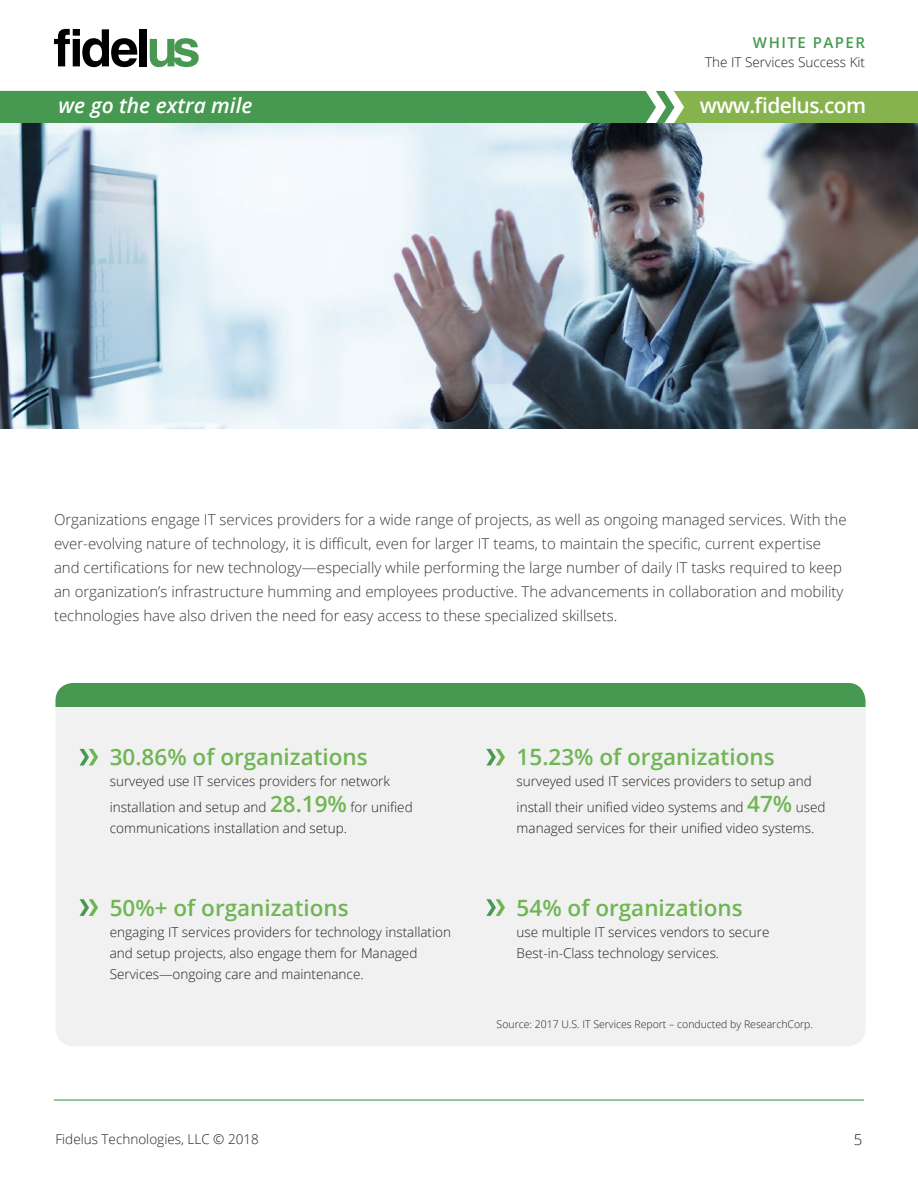
<style>
.page{position:relative;width:918px;height:1188px;background:#fff}
.page>*{position:absolute;margin:0;border:0;box-sizing:border-box;transform-origin:0 0}
.t1{font:600 22.5px "Open Sans";color:#70b554}
.t2{font:italic 600 21px "Open Sans";color:#fff}
.t3{font:600 21px "Open Sans";letter-spacing:-.03em;color:#fff}
.t4{font:300 15px/24px "Open Sans";color:#383836}
.t5{font:600 15px "Open Sans";letter-spacing:.1em;color:#479952}
.t6{font:300 15px "Open Sans";color:#231f20}
.t7{font:300 13.5px/21px "Open Sans";color:#231f20}
.t8{font:300 10.5px "Open Sans";color:#231f20}
.s1{font-weight:600;font-size:22.5px;color:#70b554}
</style>
<div class="page">
<hr style="left:54px;top:1100px;width:810px;height:1px;background:#479952">
<svg style="left:150px;top:38px;width:49px;height:29px"></svg>
<div style="left:139px;top:29px;width:8px;height:37px;background:#000"></div>
<svg style="left:54px;top:29px;width:83px;height:38px"></svg>
<svg style="left:0;top:91px;width:918px;height:32px;background:#5ba154"></svg>
<div style="left:56px;top:683px;width:810px;height:363px;background:#f1f1f2;border-radius:18px"></div>
<div style="left:56px;top:683px;width:810px;height:23px;background:#479952"></div>
<svg style="left:80px;top:749px;width:18px;height:17px"></svg>
<svg style="left:486px;top:749px;width:19px;height:17px"></svg>
<svg style="left:80px;top:899px;width:18px;height:17px"></svg>
<svg style="left:486px;top:899px;width:19px;height:17px"></svg>
<img style="left:0;top:123px;width:918px;height:306px">
<p class="t5" style="left:753px;top:32px;width:114px">WHITE PAPER</p>
<p class="t7" style="left:705px;top:51px;width:161px">The IT Services Success Kit</p>
<h2 class="t2" style="left:58px;top:91px;width:196px">we go the extra mile</h2>
<h2 class="t3" style="left:700px;top:91px;width:168px">www.fidelus.com</h2>
<p class="t4" style="left:54px;top:508px;width:794px">Organizations engage IT services providers for a wide range of projects, as well as ongoing managed services. With the ever-evolving nature of technology, it is difficult, even for larger IT teams, to maintain the specific, current expertise and certifications for new technology—especially while performing the large number of daily IT tasks required to keep an organization’s infrastructure humming and employees productive. The advancements in collaboration and mobility technologies have also driven the need for easy access to these specialized skillsets.</p>
<h1 class="t1" style="left:110px;top:742px;width:260px">30.86% of organizations</h1>
<p class="t7" style="left:110px;top:768px;width:304px;line-height:25.5px">surveyed use IT services providers for network installation and setup and <span class="s1">28.19%</span> for unified</p>
<p class="t7" style="left:110px;top:817px;width:239px">communications installation and setup.</p>
<h1 class="t1" style="left:110px;top:892px;width:241px">50%+ of organizations</h1>
<p class="t7" style="left:110px;top:921px;width:343px">engaging IT services providers for technology installation and setup projects, also engage them for Managed<br>Services—ongoing care and maintenance.</p>
<p class="t7" style="left:56px;top:1129px;width:205px">Fidelus Technologies, LLC © 2018</p>
<h1 class="t1" style="left:517px;top:742px;width:260px">15.23% of organizations</h1>
<p class="t7" style="left:517px;top:768px;width:310px;line-height:25.5px">surveyed used IT services providers to setup and install their unified video systems and <span class="s1">47%</span> used</p>
<p class="t7" style="left:517px;top:817px;width:299px">managed services for their unified video systems.</p>
<h1 class="t1" style="left:517px;top:892px;width:228px">54% of organizations</h1>
<p class="t7" style="left:517px;top:921px;width:254px">use multiple IT services vendors to secure<br>Best-in-Class technology services.</p>
<p class="t8" style="left:497px;top:1017px;width:318px">Source: 2017 U.S. IT Services Report – conducted by ResearchCorp.</p>
<p class="t6" style="left:854px;top:1130px;width:10px">5</p>
</div>
